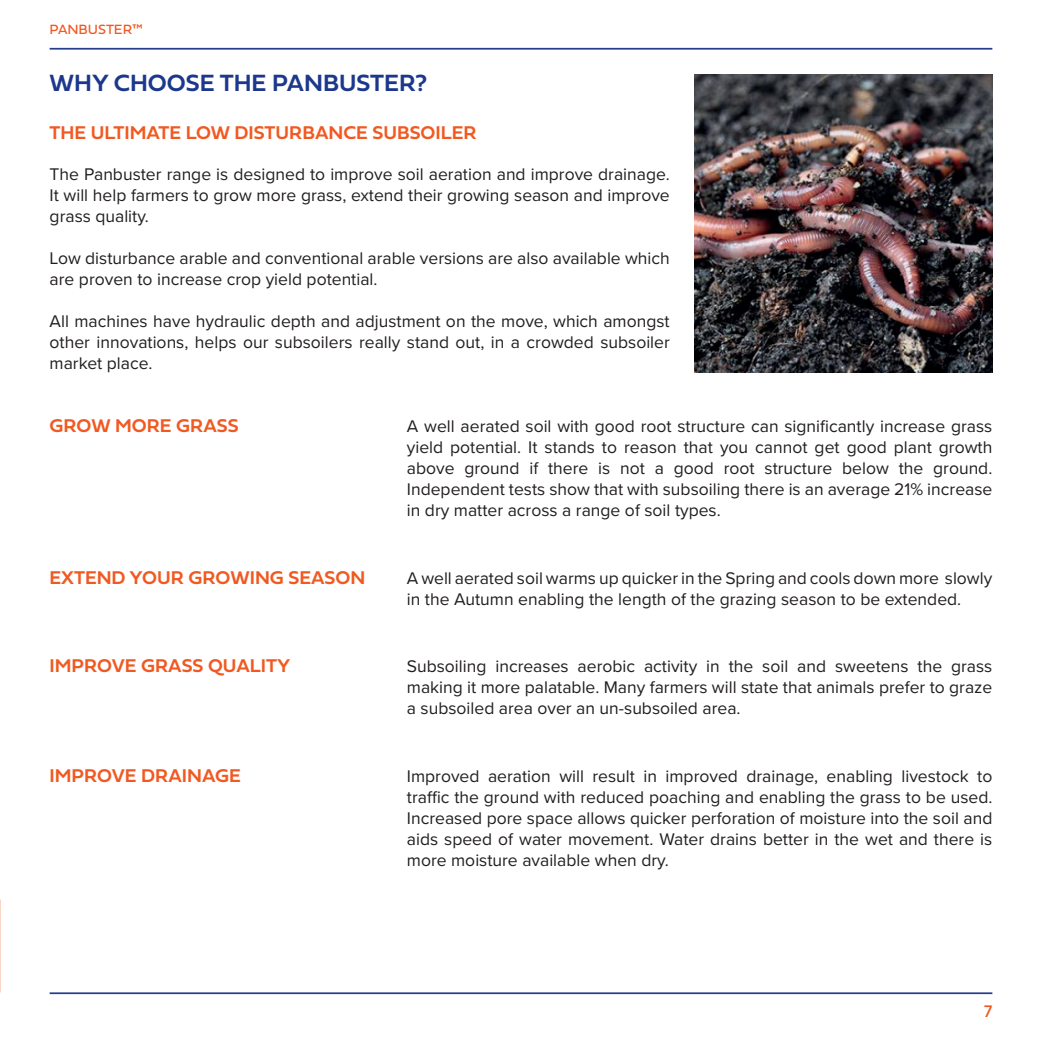
<style>
.page{position:relative;width:1042px;height:1042px;background:#fff}
.page>*{position:absolute;margin:0;border:0;box-sizing:border-box;transform-origin:0 0}
.t1{font:24.5px "Fieldwork Geo Demibold";color:#1b388c}
.t2{font:19.25px "Fieldwork Geo Demibold";color:#f15921}
.t3{font:17.5px/21px "Proxima Nova";color:#231f20;text-align:justify}
.t4{font:17.5px "Fieldwork Geo Regular";color:#f15921}
.t5{font:14px "Fieldwork Geo Regular";color:#f15921}
</style>
<div class="page">
<hr style="left:50px;top:48px;width:942px;height:2px;background:#253f8e">
<hr style="left:50px;top:992px;width:942px;height:2px;background:#253f8e">
<img style="left:0;top:0;width:1px;height:1042px">
<img style="left:694px;top:74px;width:298px;height:298px">
<p class="t5" style="left:50px;top:19px;width:95px">PANBUSTER™</p>
<h1 class="t1" style="left:50px;top:64px;width:379px">WHY CHOOSE THE PANBUSTER?</h1>
<p class="t2" style="left:50px;top:118px;width:428px">THE ULTIMATE LOW DISTURBANCE SUBSOILER</p>
<p class="t3" style="left:50px;top:164px;width:622px">The Panbuster range is designed to improve soil aeration and improve drainage.<br>It will help farmers to grow more grass, extend their growing season and improve grass quality.</p>
<p class="t3" style="left:50px;top:248px;width:622px">Low disturbance arable and conventional arable versions are also available which are proven to increase crop yield potential.</p>
<p class="t3" style="left:50px;top:311px;width:622px">All machines have hydraulic depth and adjustment on the move, which amongst other innovations, helps our subsoilers really stand out, in a crowded subsoiler market place.</p>
<p class="t2" style="left:50px;top:410px;width:191px">GROW MORE GRASS</p>
<p class="t3" style="left:407px;top:416px;width:587px">A well aerated soil with good root structure can significantly increase grass yield potential. It stands to reason that you cannot get good plant growth above ground if there is not a good root structure below the ground.<br>Independent tests show that with subsoiling there is an average 21% increase in dry matter across a range of soil types.</p>
<p class="t2" style="left:50px;top:562px;width:317px">EXTEND YOUR GROWING SEASON</p>
<p class="t3" style="left:407px;top:568px;width:587px">A well aerated soil warms up quicker in the Spring and cools down more slowly in the Autumn enabling the length of the grazing season to be extended.</p>
<p class="t2" style="left:50px;top:651px;width:242px">IMPROVE GRASS QUALITY</p>
<p class="t3" style="left:407px;top:656px;width:587px">Subsoiling increases aerobic activity in the soil and sweetens the grass making it more palatable. Many farmers will state that animals prefer to graze a subsoiled area over an un-subsoiled area.</p>
<p class="t2" style="left:50px;top:760px;width:193px">IMPROVE DRAINAGE</p>
<p class="t3" style="left:407px;top:766px;width:587px">Improved aeration will result in improved drainage, enabling livestock to traffic the ground with reduced poaching and enabling the grass to be used.<br>Increased pore space allows quicker perforation of moisture into the soil and aids speed of water movement. Water drains better in the wet and there is more moisture available when dry.</p>
<p class="t4" style="left:984px;top:997px;width:10px">7</p>
</div>
